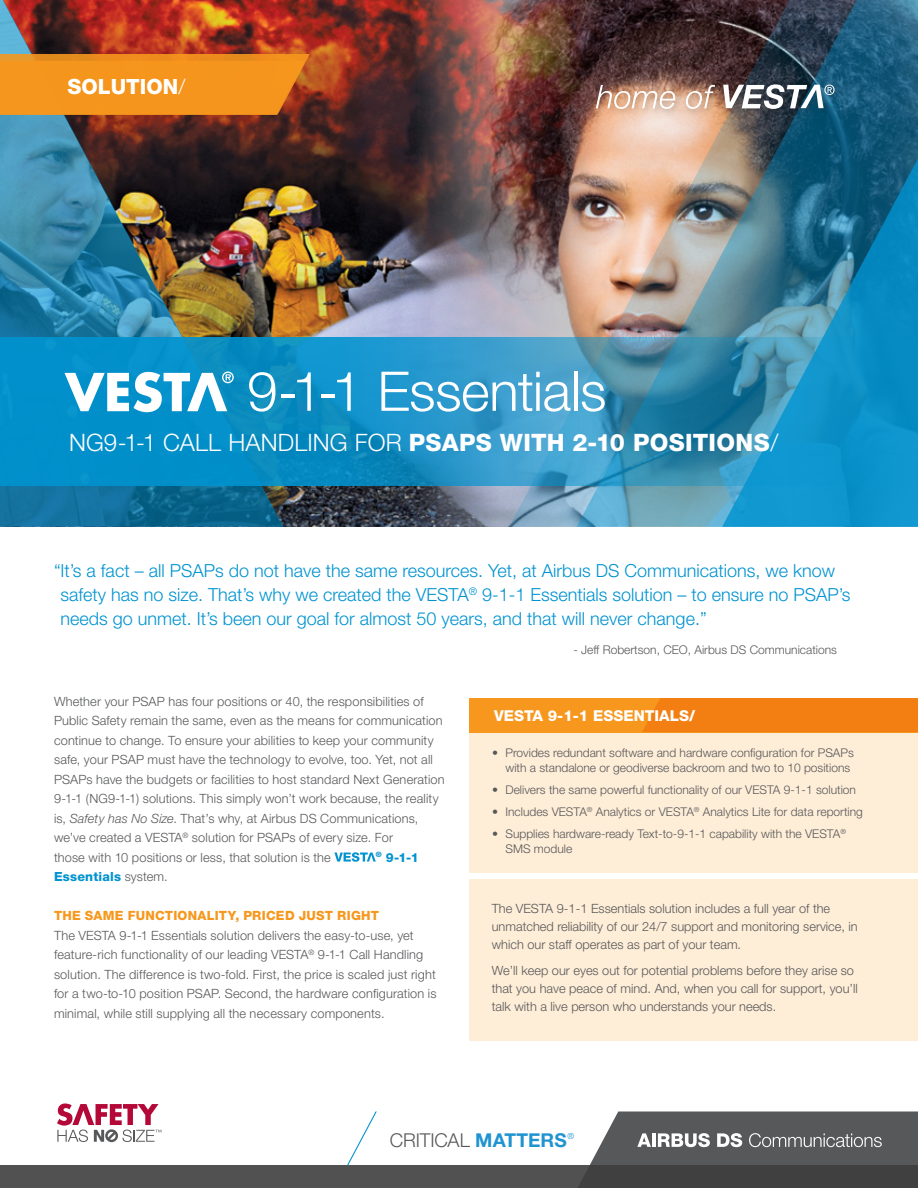
<style>
.page{position:relative;width:918px;height:1188px;background:#fff}
.page>*{position:absolute;margin:0;border:0;box-sizing:border-box;transform-origin:0 0}
.t1{font:300 54.75px "Helvetica Neue";letter-spacing:-.01em;color:#fff}
.t2{font:300 24px "Helvetica Neue";letter-spacing:.005em;color:#fff}
.t3{font:800 21px "Helvetica Neue";color:#fff}
.t4{font:300 19.05px "Helvetica Neue";letter-spacing:-.005em;color:#57585a}
.t5{font:300 18px/24px "Helvetica Neue";color:#0093d0}
.t6{font:800 15px "Helvetica Neue";color:#fff}
.Main_Body_Copy{font:300 12.75px/19.5px "Helvetica Neue";letter-spacing:.01em;color:#57585a}
.Sidebar_Bullets{font:300 12.75px/18px "Helvetica Neue";color:#57585a}
.Main_Body_Copy-2{font:800 12.75px "Helvetica Neue";letter-spacing:.02em;color:#f7971d}
.Main_Body_Copy-3{font:800 12.6px "Helvetica Neue";letter-spacing:.015em;color:#0093d0}
.t7{font:300 12px/15px "Helvetica Neue";color:#57585a;text-align:right}
.t8{font:300 8.4px "Helvetica Neue";color:#2093d0}
.s1{font-weight:300}
.s2{font-weight:800}
.s3{font-style:italic}
.s4{font-weight:300;font-size:12.75px;color:#57585a}
.s5{font-weight:700;color:#2093d0}
</style>
<div class="page">
<img style="left:283px;top:0;width:129px;height:527px">
<img style="left:412px;top:0;width:97px;height:527px">
<img style="left:0;top:0;width:283px;height:527px">
<img style="left:509px;top:0;width:68px;height:527px">
<svg style="left:0;top:338px;width:577px;height:148px;background:#1793c8"></svg>
<img style="left:577px;top:0;width:341px;height:527px">
<svg style="left:722px;top:133px;width:196px;height:394px;background:#2483aa"></svg>
<svg style="left:0;top:54px;width:310px;height:61px;background:#ee8f1d"></svg>
<div style="left:470px;top:703px;width:448px;height:170px;background:#feedd7"></div>
<div style="left:470px;top:879px;width:448px;height:162px;background:#feedd7"></div>
<div style="left:470px;top:698px;width:448px;height:34px;background:#f7971d"></div>
<div style="left:642px;top:698px;width:276px;height:34px;background:#f37e12"></div>
<div style="left:0;top:1166px;width:918px;height:22px;background:#515152"></div>
<svg style="left:347px;top:1111px;width:30px;height:54px"></svg>
<svg style="left:578px;top:1111px;width:340px;height:77px;background:#626264"></svg>
<svg style="left:334px;top:852px;width:42px;height:10px"></svg>
<svg style="left:65px;top:372px;width:169px;height:40px"></svg>
<div style="left:592px;top:80px;width:250px;height:37px;background:#231f20;opacity:.3"></div>
<svg style="left:596px;top:85px;width:79px;height:24px;background:#d1ad98"></svg>
<svg style="left:686px;top:85px;width:29px;height:24px"></svg>
<svg style="left:723px;top:84px;width:112px;height:25px"></svg>
<svg style="left:57px;top:1103px;width:104px;height:39px"></svg>
<p class="t3" style="left:68px;top:74px;width:119px">SOLUTION<span class="s1">/</span></p>
<p class="t1" style="left:247px;top:358px;width:361px">9-1-1 Essentials</p>
<p class="t2" style="left:69px;top:428px;width:711px">NG9-1-1 CALL HANDLING FOR <span class="s2">PSAPS WITH 2-10 POSITIONS</span>/</p>
<p class="t5" style="left:60px;top:558px;width:792px;text-indent:-6px">“It’s a fact – all PSAPs do not have the same resources. Yet, at Airbus DS Communications, we know safety has no size. That’s why we created the VESTA<sup>®</sup> 9-1-1 Essentials solution – to ensure no PSAP’s needs go unmet. It’s been our goal for almost 50 years, and that will never change.”</p>
<p class="t7" style="left:573px;top:641px;width:265px">- Jeff Robertson, CEO, Airbus DS Communications</p>
<p class="Main_Body_Copy" style="left:54px;top:691px;width:392px">Whether your PSAP has four positions or 40, the responsibilities of Public Safety remain the same, even as the means for communication continue to change. To ensure your abilities to keep your community safe, your PSAP must have the technology to evolve, too. Yet, not all PSAPs have the budgets or facilities to host standard Next Generation 9-1-1 (NG9-1-1) solutions. This simply won’t work because, the reality is, <span class="s3">Safety has No Size</span>. That’s why, at Airbus DS Communications, we’ve created a VESTA<sup>®</sup> solution for PSAPs of every size. For<br>those with 10 positions or less, that solution is the</p>
<p class="Main_Body_Copy-3" style="left:376px;top:850px;width:44px"><sup>®</sup> 9-1-1</p>
<p class="Main_Body_Copy-3" style="left:54px;top:869px;width:115px">Essentials <span class="s4">system.</span></p>
<p class="Main_Body_Copy-2" style="left:54px;top:908px;width:327px">THE SAME FUNCTIONALITY, PRICED JUST RIGHT</p>
<p class="Main_Body_Copy" style="left:54px;top:925px;width:384px">The VESTA 9-1-1 Essentials solution delivers the easy-to-use, yet feature-rich functionality of our leading VESTA<sup>®</sup> 9-1-1 Call Handling solution. The difference is two-fold. First, the price is scaled just right for a two-to-10 position PSAP. Second, the hardware configuration is minimal, while still supplying all the necessary components.</p>
<p class="t6" style="left:494px;top:707px;width:202px">VESTA 9-1-1 ESSENTIALS/</p>
<p class="t7" style="left:492px;top:745px;width:363px">• Provides redundant software and hardware configuration for PSAPs with a standalone or geodiverse backroom and two to 10 positions</p>
<p class="t7" style="left:492px;top:782px;width:366px">• Delivers the same powerful functionality of our VESTA 9-1-1 solution</p>
<p class="t7" style="left:492px;top:804px;width:372px">• Includes VESTA<sup>®</sup> Analytics or VESTA<sup>®</sup> Analytics Lite for data reporting</p>
<p class="t7" style="left:506px;top:826px;width:342px;text-align:left;text-indent:-14px">• Supplies hardware-ready Text-to-9-1-1 capability with the VESTA<sup>®<br></sup>SMS module</p>
<p class="Sidebar_Bullets" style="left:492px;top:899px;width:368px">The VESTA 9-1-1 Essentials solution includes a full year of the unmatched reliability of our 24/7 support and monitoring service, in which our staff operates as part of your team.</p>
<p class="Sidebar_Bullets" style="left:492px;top:961px;width:368px">We’ll keep our eyes out for potential problems before they arise so that you have peace of mind. And, when you call for support, you’ll talk with a live person who understands your needs.</p>
<p class="t4" style="left:390px;top:1129px;width:178px">CRITICAL <span class="s5">MATTERS</span></p>
<p class="t8" style="left:567px;top:1131px;width:8px">®</p>
</div>
